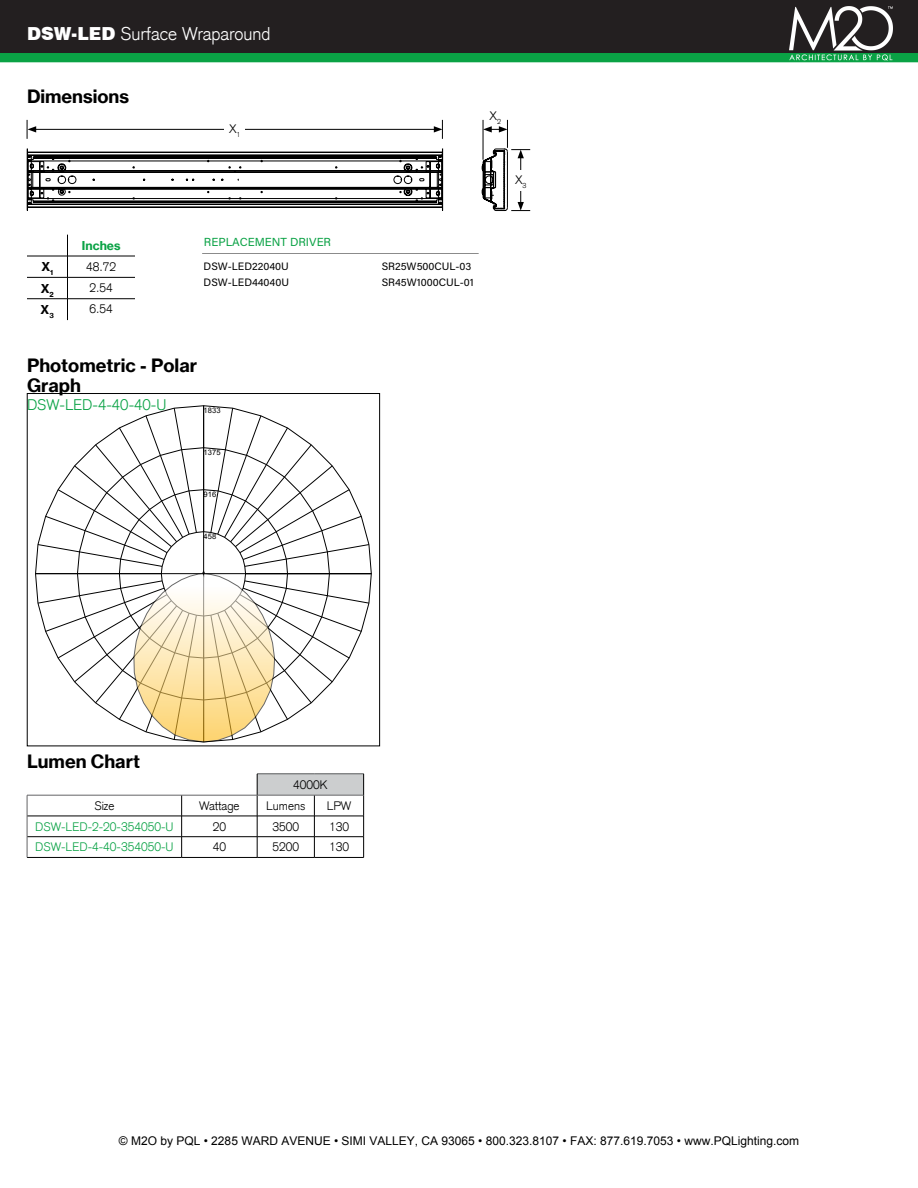
<style>
.page{position:relative;width:918px;height:1188px;background:#fff}
.page>*{position:absolute;margin:0;border:0;box-sizing:border-box;transform-origin:0 0}
.t1{font:18px/20.5px "N Haas Grotesk TX Pro 75 Bd";color:#000}
.t2{font:300 18px "Akzidenz Grotesk CE";color:#fff}
.t3{font:300 15px "Akzidenz Grotesk CE";color:#0aa245}
.t4{font:12px "Arial";color:#000}
.t5{font:300 12px "Akzidenz Grotesk CE";color:#000}
.t6{font:300 12px "Akzidenz Grotesk CE";color:#0aa245}
.t7{font:12px "N Haas Grotesk TX Pro 75 Bd";color:#0aa245}
.t8{font:12px "N Haas Grotesk TX Pro 75 Bd";color:#000}
.t9{font:11.7px "Acumin Pro";color:#0aa245}
.t10{font:10.8px/15.9px "Acumin Pro";color:#000}
.t11{font:7.65px "Arial";letter-spacing:.005em;color:#000}
.s1{font-family:"Swiss 721 BT";font-weight:900}
</style>
<div class="page">
<div style="left:0;top:0;width:918px;height:54px;background:#231f20"></div>
<div style="left:0;top:54px;width:918px;height:7px;background:#0aa245"></div>
<img style="left:789px;top:7px;width:104px;height:54px">
<svg style="left:27px;top:120px;width:503px;height:91px"></svg>
<div style="left:225px;top:118px;width:20px;height:20px;background:#fff"></div>
<div style="left:485px;top:106px;width:20px;height:20px;background:#fff"></div>
<div style="left:511px;top:170px;width:20px;height:20px;background:#fff"></div>
<hr style="left:68px;top:256px;width:67px;height:1px;background:#000">
<hr style="left:68px;top:277px;width:67px;height:1px;background:#000">
<hr style="left:68px;top:298px;width:67px;height:1px;background:#000">
<svg style="left:27px;top:235px;width:41px;height:85px"></svg>
<svg style="left:38px;top:408px;width:331px;height:334px"></svg>
<div style="left:27px;top:393px;width:353px;height:353px;border:1px solid #000"></div>
<hr style="left:27px;top:857px;width:155px;height:1px;background:#000">
<hr style="left:182px;top:857px;width:75px;height:1px;background:#000">
<hr style="left:257px;top:857px;width:57px;height:1px;background:#000">
<hr style="left:314px;top:857px;width:50px;height:1px;background:#000">
<svg style="left:27px;top:774px;width:337px;height:83px"></svg>
<hr style="left:202px;top:253px;width:277px;height:1px;background:#000">
<h1 class="t2" style="left:27px;top:22px;width:245px"><span class="s1">DSW-LED</span> Surface Wraparound</h1>
<h1 class="t1" style="left:27px;top:86px;width:104px">Dimensions</h1>
<p class="t5" style="left:229px;top:121px;width:13px">X<sub>1</sub></p>
<p class="t5" style="left:490px;top:108px;width:13px">X<sub>2</sub></p>
<p class="t5" style="left:515px;top:173px;width:13px">X<sub>3</sub></p>
<p class="t7" style="left:82px;top:238px;width:40px">Inches</p>
<p class="t8" style="left:41px;top:259px;width:13px">X<sub>1</sub></p>
<p class="t5" style="left:86px;top:259px;width:32px">48.72</p>
<p class="t8" style="left:41px;top:281px;width:15px">X<sub>2</sub></p>
<p class="t5" style="left:90px;top:280px;width:25px">2.54</p>
<p class="t8" style="left:41px;top:302px;width:15px">X<sub>3</sub></p>
<p class="t5" style="left:90px;top:302px;width:25px">6.54</p>
<p class="t9" style="left:204px;top:234px;width:129px">REPLACEMENT DRIVER</p>
<p class="t10" style="left:204px;top:258px;width:87px">DSW-LED22040U<br>DSW-LED44040U</p>
<p class="t10" style="left:382px;top:258px;width:93px">SR25W500CUL-03<br>SR45W1000CUL-01</p>
<h1 class="t1" style="left:27px;top:355px;width:172px">Photometric - Polar<br>Graph</h1>
<p class="t3" style="left:27px;top:395px;width:141px">DSW-LED-4-40-40-U</p>
<p class="t11" style="left:204px;top:405px;width:18px">1833</p>
<p class="t11" style="left:204px;top:447px;width:18px">1375</p>
<p class="t11" style="left:204px;top:489px;width:14px">916</p>
<p class="t11" style="left:204px;top:531px;width:14px">458</p>
<h1 class="t1" style="left:27px;top:751px;width:115px">Lumen Chart</h1>
<p class="t5" style="left:293px;top:777px;width:36px">4000K</p>
<p class="t5" style="left:94px;top:798px;width:22px">Size</p>
<p class="t5" style="left:199px;top:798px;width:42px">Wattage</p>
<p class="t5" style="left:266px;top:798px;width:41px">Lumens</p>
<p class="t5" style="left:327px;top:798px;width:26px">LPW</p>
<p class="t6" style="left:35px;top:819px;width:140px">DSW-LED-2-20-354050-U</p>
<p class="t5" style="left:213px;top:819px;width:15px">20</p>
<p class="t5" style="left:272px;top:819px;width:28px">3500</p>
<p class="t5" style="left:329px;top:819px;width:22px">130</p>
<p class="t6" style="left:35px;top:840px;width:140px">DSW-LED-4-40-354050-U</p>
<p class="t5" style="left:213px;top:840px;width:15px">40</p>
<p class="t5" style="left:272px;top:840px;width:28px">5200</p>
<p class="t5" style="left:329px;top:840px;width:22px">130</p>
<p class="t4" style="left:119px;top:1133px;width:682px">© M2O by PQL • 2285 WARD AVENUE • SIMI VALLEY, CA 93065 • 800.323.8107 • FAX: 877.619.7053 • www.PQLighting.com</p>
</div>
